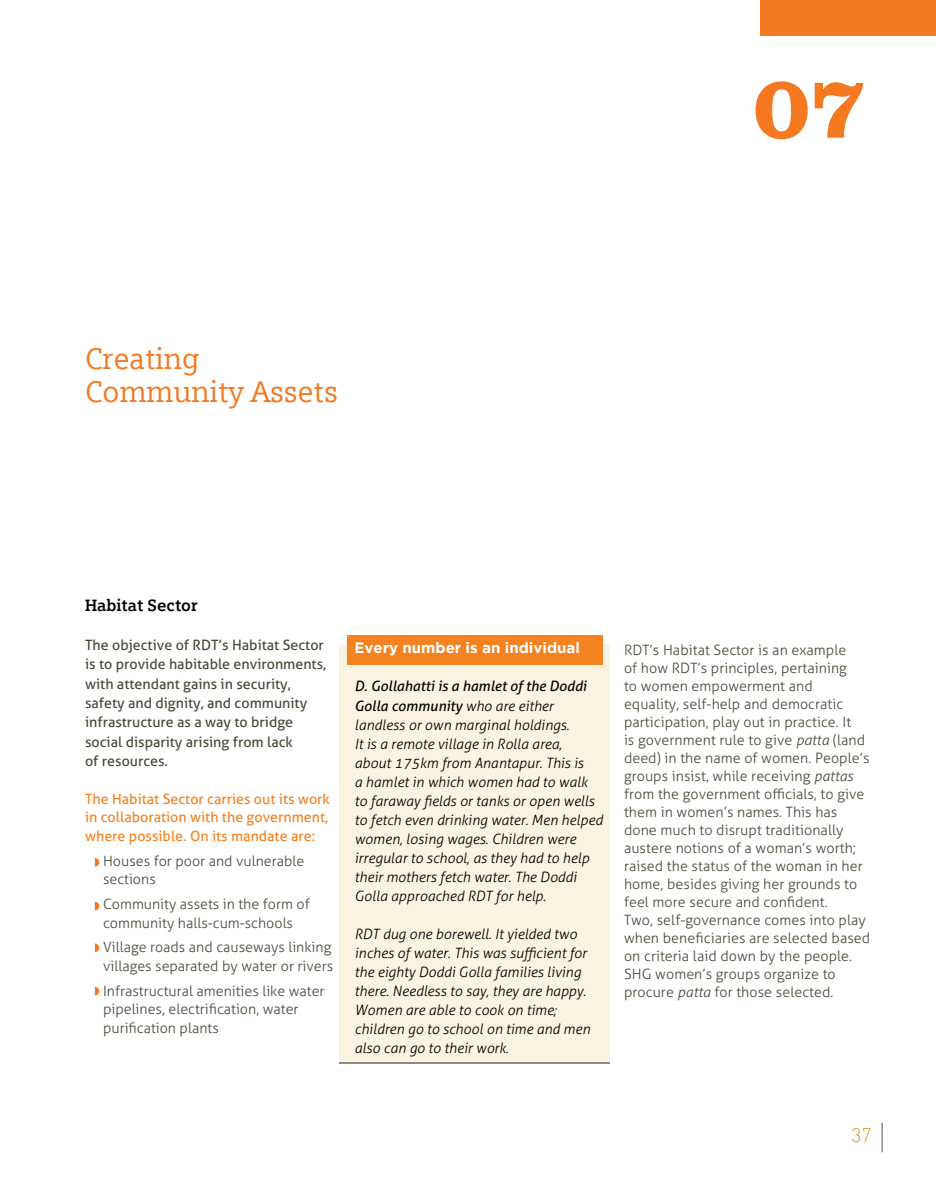
<style>
.page{position:relative;width:936px;height:1191px;background:#fff}
.page>*{position:absolute;margin:0;border:0;box-sizing:border-box;transform-origin:0 0}
.t1{font:700 90px "Clarendon BT";color:#f47920}
.t2{font:30px/33px "Siemens Slab";color:#f47920}
.t3{font:300 19.5px "DIN";color:#da9e29}
.t4{font:700 16.5px "Siemens Slab";color:#000}
.t5{font:700 15px "Gotham";color:#fff}
.t6{font:300 14.25px/18px "Aller";letter-spacing:.005em;color:#434a36}
.t7{font:italic 300 14.25px/19px "Aller";color:#000}
.t8{font:14.25px/19.4px "Aller";color:#434a36}
.t9{font:14.25px/18.6px "Aller";color:#f58220;text-align:justify}
.s1{font-weight:400}
.s2{font-style:italic}
</style>
<div class="page">
<svg style="left:881px;top:1123px;width:1px;height:29px"></svg>
<div style="left:760px;top:0;width:175px;height:35px;background:#f47920"></div>
<div style="left:340px;top:644px;width:270px;height:419px;background:#fbf3e2"></div>
<div style="left:347px;top:635px;width:255px;height:30px;background:#f58220"></div>
<hr style="left:340px;top:1062px;width:270px;height:1px;background:#858e82">
<svg style="left:95px;top:858px;width:4px;height:8px"></svg>
<svg style="left:95px;top:943px;width:4px;height:9px"></svg>
<svg style="left:95px;top:986px;width:4px;height:9px"></svg>
<svg style="left:95px;top:901px;width:4px;height:9px"></svg>
<h1 class="t1" style="left:753px;top:51px;width:116px">07</h1>
<h2 class="t2" style="left:85px;top:342px;width:254px">Creating<br>Community Assets</h2>
<p class="t4" style="left:85px;top:595px;width:114px">Habitat Sector</p>
<p class="t8" style="left:85px;top:635px;width:242px">The objective of RDT’s Habitat Sector is to provide habitable environments, with attendant gains in security, safety and dignity, and community infrastructure as a way to bridge social disparity arising from lack<br>of resources.</p>
<p class="t9" style="left:85px;top:789px;width:246px">The Habitat Sector carries out its work in collaboration with the government, where possible. On its mandate are:</p>
<p class="t6" style="left:103px;top:851px;width:203px;line-height:18.6px">Houses for poor and vulnerable sections</p>
<p class="t6" style="left:103px;top:894px;width:208px;line-height:18.6px">Community assets in the form of community halls-cum-schools</p>
<p class="t6" style="left:103px;top:938px;width:231px;line-height:18.6px">Village roads and causeways linking villages separated by water or rivers</p>
<p class="t6" style="left:103px;top:981px;width:223px;line-height:18.6px">Infrastructural amenities like water pipelines, electrification, water purification plants</p>
<p class="t5" style="left:354px;top:639px;width:227px">Every number is an individual</p>
<p class="t7" style="left:354px;top:677px;width:250px"><span class="s1">D. Gollahatti is a hamlet of the Doddi Golla community</span> who are either landless or own marginal holdings.<br>It is a remote village in Rolla area,<br>about 175km from Anantapur. This is<br>a hamlet in which women had to walk to faraway fields or tanks or open wells to fetch even drinking water. Men helped women, losing wages. Children were irregular to school, as they had to help their mothers fetch water. The Doddi Golla approached RDT for help.</p>
<p class="t7" style="left:354px;top:924px;width:237px">RDT dug one borewell. It yielded two inches of water. This was sufficient for the eighty Doddi Golla families living there. Needless to say, they are happy.<br>Women are able to cook on time; children go to school on time and men also can go to their work.</p>
<p class="t6" style="left:624px;top:641px;width:248px">RDT’s Habitat Sector is an example<br>of how RDT’s principles, pertaining<br>to women empowerment and equality, self-help and democratic participation, play out in practice. It<br>is government rule to give <span class="s2">patta</span> (land deed) in the name of women. People’s groups insist, while receiving <span class="s2">pattas </span>from the government officials, to give them in women’s names. This has done much to disrupt traditionally austere notions of a woman’s worth; raised the status of the woman in her home, besides giving her grounds to feel more secure and confident.<br>Two, self-governance comes into play when beneficiaries are selected based on criteria laid down by the people.<br>SHG women’s groups organize to procure <span class="s2">patta</span> for those selected.</p>
<h3 class="t3" style="left:851px;top:1123px;width:22px">37</h3>
</div>
